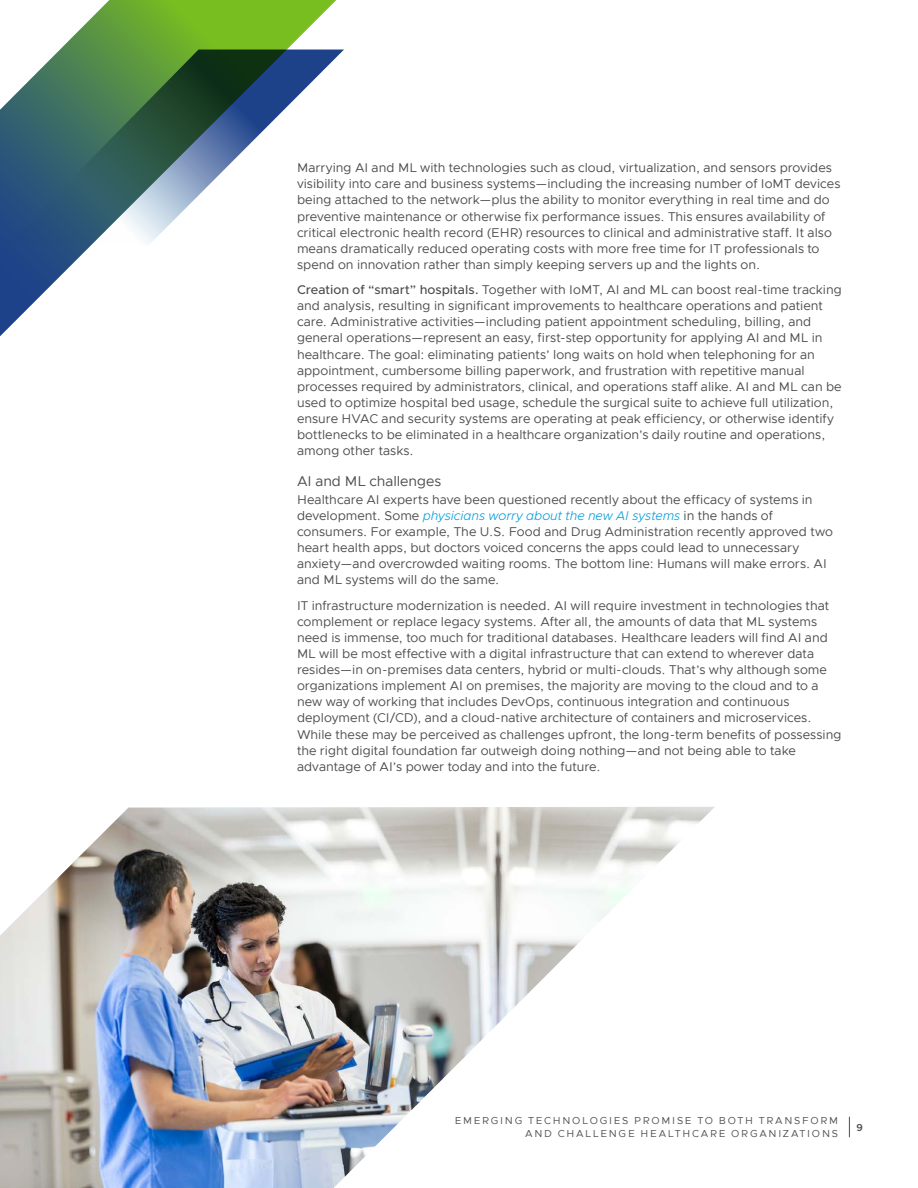
<style>
.page{position:relative;width:918px;height:1188px;background:#fff}
.page>*{position:absolute;margin:0;border:0;box-sizing:border-box;transform-origin:0 0}
._4a__SUBHEAD-2-85BLK{font:14.25px "Metropolis";color:#4d4d4f}
._3a__BODY_TEXT{font:12.75px/16.2px "Metropolis";color:#4d4d4f}
.t1{font:10.2px/13.5px "Metropolis";letter-spacing:.17em;color:#4d4d4f;text-align:right}
.t2{font:600 10.2px "Metropolis";color:#4d4d4f}
.s1{font-weight:500}
.s2{font-weight:300;font-style:italic;color:#009cdc}
</style>
<div class="page">
<svg style="left:849px;top:1117px;width:1px;height:20px"></svg>
<svg style="left:0;top:0;width:344px;height:337px"></svg>
<svg style="left:5px;top:50px;width:339px;height:197px"></svg>
<img style="left:0;top:807px;width:714px;height:381px">
<p class="_3a__BODY_TEXT" style="left:297px;top:160px;width:545px">Marrying AI and ML with technologies such as cloud, virtualization, and sensors provides visibility into care and business systems—including the increasing number of IoMT devices being attached to the network—plus the ability to monitor everything in real time and do preventive maintenance or otherwise fix performance issues. This ensures availability of critical electronic health record (EHR) resources to clinical and administrative staff. It also means dramatically reduced operating costs with more free time for IT professionals to spend on innovation rather than simply keeping servers up and the lights on.</p>
<p class="_3a__BODY_TEXT" style="left:297px;top:282px;width:546px"><span class="s1">Creation of “smart” hospitals.</span> Together with IoMT, AI and ML can boost real-time tracking and analysis, resulting in significant improvements to healthcare operations and patient care. Administrative activities—including patient appointment scheduling, billing, and general operations—represent an easy, first-step opportunity for applying AI and ML in healthcare. The goal: eliminating patients’ long waits on hold when telephoning for an appointment, cumbersome billing paperwork, and frustration with repetitive manual processes required by administrators, clinical, and operations staff alike. AI and ML can be used to optimize hospital bed usage, schedule the surgical suite to achieve full utilization, ensure HVAC and security systems are operating at peak efficiency, or otherwise identify bottlenecks to be eliminated in a healthcare organization’s daily routine and operations, among other tasks.</p>
<p class="_4a__SUBHEAD-2-85BLK" style="left:297px;top:472px;width:146px">AI and ML challenges</p>
<p class="_3a__BODY_TEXT" style="left:297px;top:491px;width:537px">Healthcare AI experts have been questioned recently about the efficacy of systems in development. Some <span class="s2">physicians worry about the new AI systems</span> in the hands of consumers. For example, The U.S. Food and Drug Administration recently approved two heart health apps, but doctors voiced concerns the apps could lead to unnecessary anxiety—and overcrowded waiting rooms. The bottom line: Humans will make errors. AI and ML systems will do the same.</p>
<p class="_3a__BODY_TEXT" style="left:297px;top:597px;width:546px">IT infrastructure modernization is needed. AI will require investment in technologies that complement or replace legacy systems. After all, the amounts of data that ML systems need is immense, too much for traditional databases. Healthcare leaders will find AI and ML will be most effective with a digital infrastructure that can extend to wherever data resides—in on-premises data centers, hybrid or multi-clouds. That’s why although some organizations implement AI on premises, the majority are moving to the cloud and to a new way of working that includes DevOps, continuous integration and continuous deployment (CI/CD), and a cloud-native architecture of containers and microservices.<br>While these may be perceived as challenges upfront, the long-term benefits of possessing the right digital foundation far outweigh doing nothing—and not being able to take advantage of AI’s power today and into the future.</p>
<p class="t1" style="left:455px;top:1113px;width:385px">EMERGING TECHNOLOGIES PROMISE TO BOTH TRANSFORM<br>AND CHALLENGE HEALTHCARE ORGANIZATIONS</p>
<p class="t2" style="left:857px;top:1121px;width:8px">9</p>
</div>
